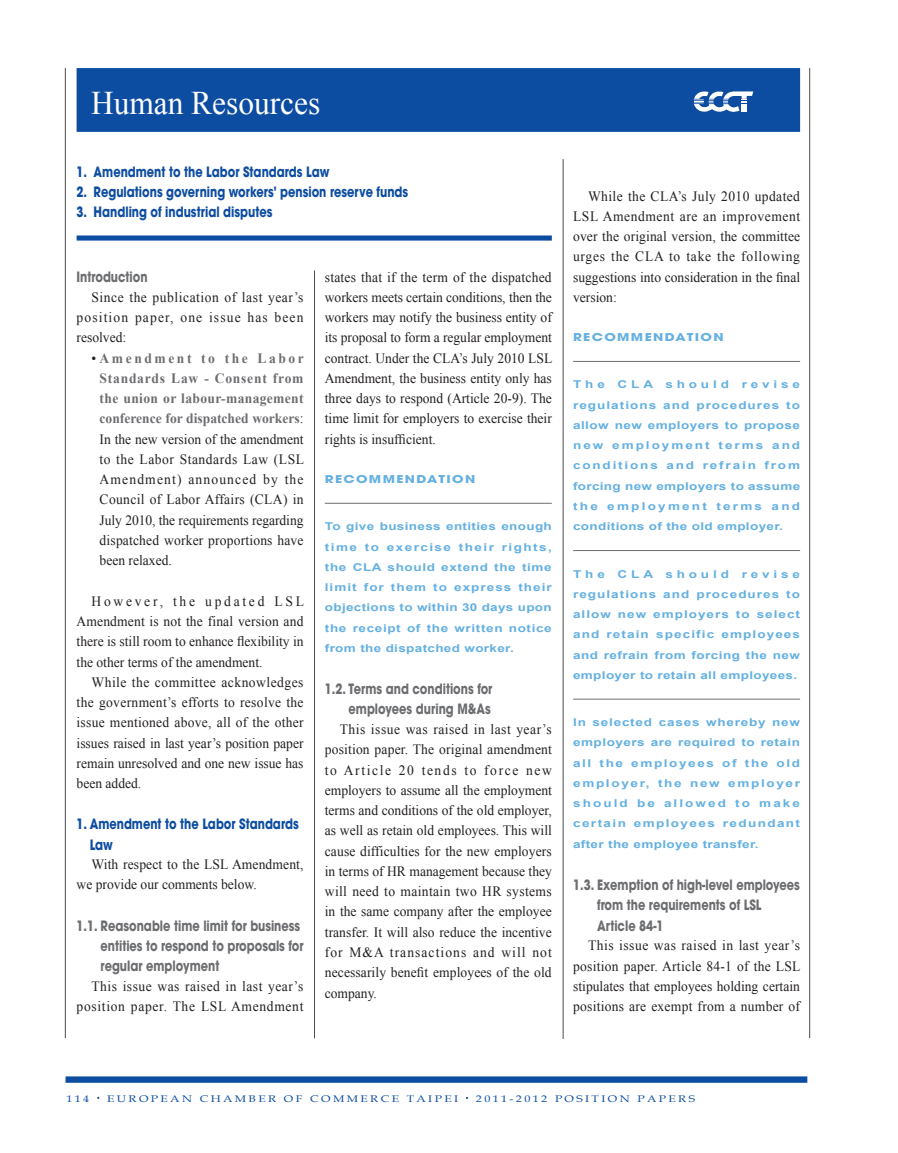
<style>
.page{position:relative;width:898px;height:1153px;background:#fff}
.page>*{position:absolute;margin:0;border:0;box-sizing:border-box;transform-origin:0 0}
._3-左頁書眉-大{font:33px "Times New Roman";color:#fff;scale:.95 1}
._2-英內文{font:14.25px/20.2px "Times New Roman";color:#231f20;text-align:justify;scale:.95 1}
._0-英中標-黑{font:700 14.25px/20.2px "Avant Garde LT";color:#6c6d70;scale:.8 1}
._00-英章前言{font:700 14.25px "Avant Garde LT";color:#0d4da1;scale:.8 1}
._2-英內文-2{font:14.25px/20.2px "Times New Roman";letter-spacing:.05em;color:#231f20;text-align:right;scale:.95 1}
._0-英中標-藍{font:700 14.25px/20.2px "Avant Garde LT";color:#0d4da1;scale:.8 1}
._0-RECOMMENDATION-文{font:700 10.8px/20.2px "Arial";letter-spacing:.025em;color:#64b0e1;text-align:justify;scale:1.25 1}
._0-RECOMMENDATION-標{font:700 10.8px "Avant Garde LT";letter-spacing:.1em;color:#64b0e1;scale:1.25 1}
.t1{font:9.6px "Book Antiqua";letter-spacing:.2em;color:#0d4da1;scale:1.25 1}
.s1{font-weight:700;color:#6c6d70}
</style>
<div class="page">
<div style="left:77px;top:68px;width:722px;height:64px;background:#0d4da1"></div>
<hr style="left:562px;top:159px;width:1px;height:879px;background:#4b4c4d">
<svg style="left:693px;top:91px;width:60px;height:21px"></svg>
<hr style="left:65px;top:68px;width:1px;height:969px;background:#4b4c4d">
<hr style="left:809px;top:68px;width:1px;height:969px;background:#4b4c4d">
<div style="left:65px;top:1076px;width:742px;height:6px;background:#0d4da1"></div>
<div style="left:77px;top:235px;width:474px;height:5px;background:#0d4da1"></div>
<hr style="left:573px;top:361px;width:226px;height:1px;background:#6c6d70">
<hr style="left:573px;top:550px;width:226px;height:1px;background:#6c6d70">
<hr style="left:573px;top:698px;width:226px;height:1px;background:#6c6d70">
<hr style="left:314px;top:270px;width:1px;height:768px;background:#4b4c4d">
<hr style="left:325px;top:503px;width:226px;height:1px;background:#6c6d70">
<p class="_3-左頁書眉-大" style="left:91px;top:80px;width:243px">Human Resources</p>
<p class="_00-英章前言" style="left:77px;top:162px;width:317px">1. Amendment to the Labor Standards Law</p>
<p class="_00-英章前言" style="left:77px;top:182px;width:416px">2. Regulations governing workers' pension reserve funds</p>
<p class="_00-英章前言" style="left:77px;top:203px;width:246px">3. Handling of industrial disputes</p>
<p class="_0-英中標-黑" style="left:77px;top:267px;width:90px">Introduction</p>
<p class="_2-英內文" style="left:77px;top:287px;width:240px;text-indent:15px">Since the publication of last year’s position paper, one issue has been resolved:</p>
<p class="_2-英內文" style="left:100px;top:347px;width:216px;text-indent:-8px">• <span class="s1">Amendment to the Labor Standards Law - Consent from the union or labour-management conference for dispatched workers</span>:<br>In the new version of the amendment to the Labor Standards Law (LSL Amendment) announced by the Council of Labor Affairs (CLA) in July 2010, the requirements regarding dispatched worker proportions have been relaxed.</p>
<p class="_2-英內文" style="left:77px;top:590px;width:241px;text-indent:15px">However, the updated LSL Amendment is not the final version and there is still room to enhance flexibility in the other terms of the amendment.</p>
<p class="_2-英內文" style="left:77px;top:671px;width:240px;text-indent:15px">While the committee acknowledges the government’s efforts to resolve the issue mentioned above, all of the other issues raised in last year’s position paper remain unresolved and one new issue has been added.</p>
<p class="_0-英中標-藍" style="left:90px;top:813px;width:263px;text-indent:-13px">1. Amendment to the Labor Standards<br>Law</p>
<p class="_2-英內文" style="left:77px;top:854px;width:240px;text-indent:15px">With respect to the LSL Amendment, we provide our comments below.</p>
<p class="_0-英中標-黑" style="left:101px;top:915px;width:255px;text-indent:-24px">1.1. Reasonable time limit for business entities to respond to proposals for regular employment</p>
<p class="_2-英內文-2" style="left:77px;top:975px;width:240px">This issue was raised in last year’s position paper. The LSL Amendment</p>
<p class="_2-英內文" style="left:325px;top:266px;width:241px">states that if the term of the dispatched workers meets certain conditions, then the workers may notify the business entity of its proposal to form a regular employment contract. Under the CLA’s July 2010 LSL Amendment, the business entity only has three days to respond (Article 20-9). The time limit for employers to exercise their rights is insufficient.</p>
<p class="_0-RECOMMENDATION-標" style="left:325px;top:472px;width:122px">RECOMMENDATION</p>
<p class="_0-RECOMMENDATION-文" style="left:325px;top:516px;width:183px">To give business entities enough time to exercise their rights, the CLA should extend the time limit for them to express their objections to within 30 days upon the receipt of the written notice from the dispatched worker.</p>
<p class="_0-英中標-黑" style="left:325px;top:678px;width:211px;text-align:right">1.2. Terms and conditions for employees during M&amp;As</p>
<p class="_2-英內文" style="left:325px;top:719px;width:240px;text-indent:15px">This issue was raised in last year’s position paper. The original amendment to Article 20 tends to force new employers to assume all the employment terms and conditions of the old employer, as well as retain old employees. This will cause difficulties for the new employers in terms of HR management because they will need to maintain two HR systems in the same company after the employee transfer. It will also reduce the incentive for M&amp;A transactions and will not necessarily benefit employees of the old company.</p>
<p class="_2-英內文" style="left:573px;top:185px;width:240px;text-indent:15px">While the CLA’s July 2010 updated LSL Amendment are an improvement over the original version, the committee urges the CLA to take the following suggestions into consideration in the final version:</p>
<p class="_0-RECOMMENDATION-標" style="left:573px;top:330px;width:122px">RECOMMENDATION</p>
<p class="_0-RECOMMENDATION-文" style="left:573px;top:375px;width:183px">The CLA should revise regulations and procedures to allow new employers to propose new employment terms and conditions and refrain from forcing new employers to assume the employment terms and conditions of the old employer.</p>
<p class="_0-RECOMMENDATION-文" style="left:573px;top:564px;width:183px">The CLA should revise regulations and procedures to allow new employers to select and retain specific employees and refrain from forcing the new employer to retain all employees.</p>
<p class="_0-RECOMMENDATION-文" style="left:573px;top:712px;width:183px">In selected cases whereby new employers are required to retain all the employees of the old employer, the new employer should be allowed to make certain employees redundant after the employee transfer.</p>
<p class="_0-英中標-黑" style="left:597px;top:874px;width:255px;text-indent:-24px">1.3. Exemption of high-level employees from the requirements of LSL<br>Article 84-1</p>
<p class="_2-英內文" style="left:573px;top:935px;width:241px;text-indent:15px">This issue was raised in last year’s position paper. Article 84-1 of the LSL stipulates that employees holding certain positions are exempt from a number of</p>
<p class="t1" style="left:66px;top:1091px;width:20px">114</p>
<p class="t1" style="left:107px;top:1091px;width:282px">EUROPEAN CHAMBER OF COMMERCE TAIPEI</p>
<p class="t1" style="left:475px;top:1091px;width:177px">2011-2012 POSITION PAPERS</p>
</div>
